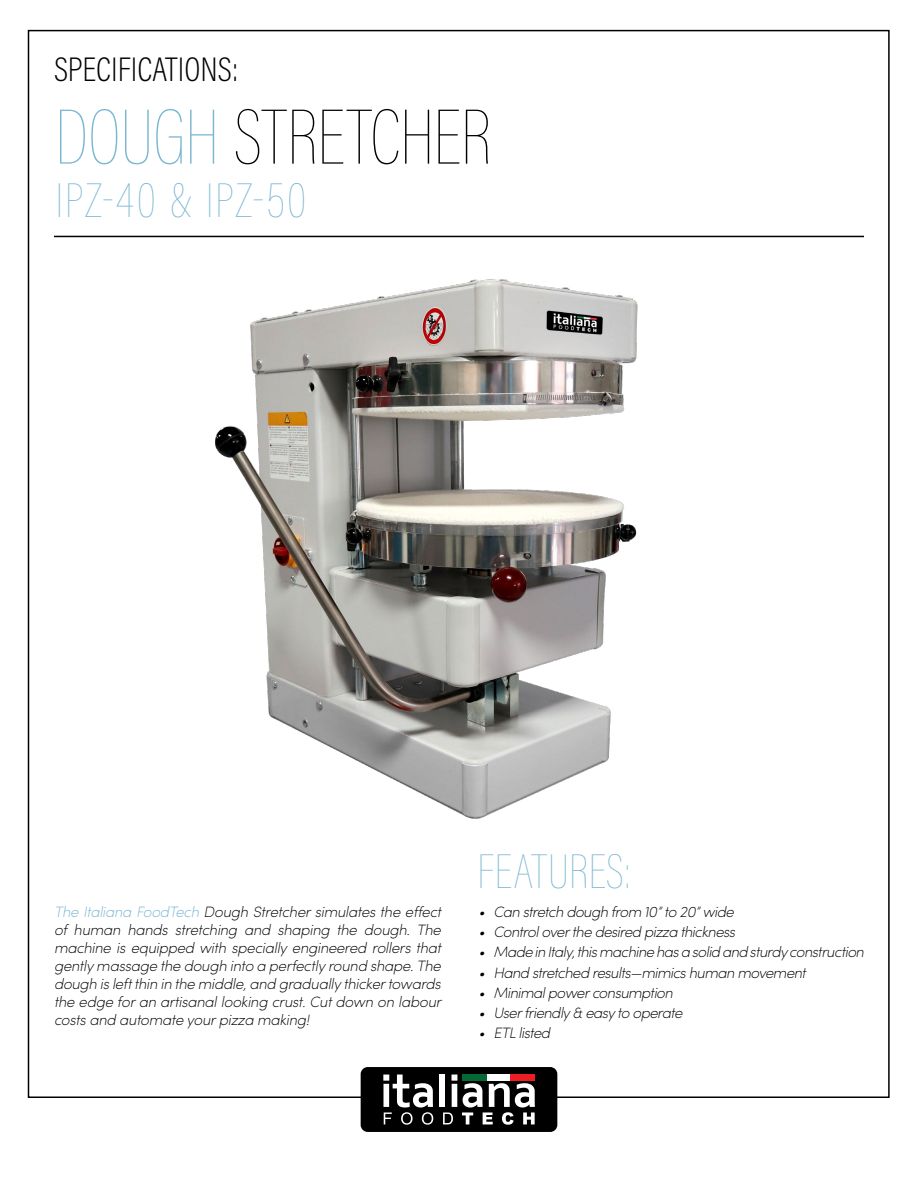
<style>
.page{position:relative;width:918px;height:1188px;background:#fff}
.page>*{position:absolute;margin:0;border:0;box-sizing:border-box;transform-origin:0 0}
.t1{font:100 79.5px "Acumin Pro Cond";letter-spacing:-.02em;color:#000}
.t2{font:100 49.5px "Acumin Pro Cond";letter-spacing:.025em;color:#79b6d1}
.t3{font:100 49.5px "Acumin Pro Cond";letter-spacing:.005em;color:#79b6d1}
.t4{font:200 34.5px "Acumin Pro Cond";color:#000}
.t5{font:italic 200 15px/18px "Sofia Pro";letter-spacing:-.04em;color:#000;text-align:justify}
.s1{color:#79b6d1}
</style>
<div class="page">
<div style="left:361px;top:1067px;width:196px;height:65px;background:#000;border-radius:7px"></div>
<svg style="left:383px;top:1075px;width:50px;height:50px"></svg>
<div style="left:439px;top:1075px;width:6px;height:32px;background:#fff"></div>
<svg style="left:443px;top:1075px;width:92px;height:50px"></svg>
<div style="left:463px;top:1075px;width:24px;height:6px;background:#036a37"></div>
<div style="left:487px;top:1075px;width:24px;height:6px;background:#fff"></div>
<div style="left:511px;top:1075px;width:24px;height:6px;background:#ed1d24"></div>
<img style="left:215px;top:279px;width:423px;height:540px">
<hr style="left:54px;top:236px;width:810px;height:1px;background:#000">
<h3 class="t4" style="left:54px;top:47px;width:186px">SPECIFICATIONS:</h3>
<h1 class="t1" style="left:54px;top:88px;width:439px"><span class="s1">DOUGH</span> STRETCHER</h1>
<h2 class="t2" style="left:56px;top:170px;width:252px">IPZ-40 &amp; IPZ-50</h2>
<h2 class="t3" style="left:477px;top:841px;width:156px">FEATURES:</h2>
<p class="t5" style="left:54px;top:902px;width:389px"><span class="s1">The Italiana FoodTech</span> Dough Stretcher simulates the effect of human hands stretching and shaping the dough. The machine is equipped with specially engineered rollers that gently massage the dough into a perfectly round shape. The dough is left thin in the middle, and gradually thicker towards the edge for an artisanal looking crust. Cut down on labour costs and automate your pizza making!</p>
<p class="t5" style="left:478px;top:902px;width:257px">• Can stretch dough from 10” to 20” wide</p>
<p class="t5" style="left:478px;top:922px;width:258px">• Control over the desired pizza thickness</p>
<p class="t5" style="left:478px;top:942px;width:387px">• Made in Italy, this machine has a solid and sturdy construction</p>
<p class="t5" style="left:478px;top:963px;width:329px">• Hand stretched results—mimics human movement</p>
<p class="t5" style="left:478px;top:983px;width:196px">• Minimal power consumption</p>
<p class="t5" style="left:478px;top:1003px;width:206px">• User friendly &amp; easy to operate</p>
<p class="t5" style="left:478px;top:1023px;width:73px">• ETL listed</p>
</div>
